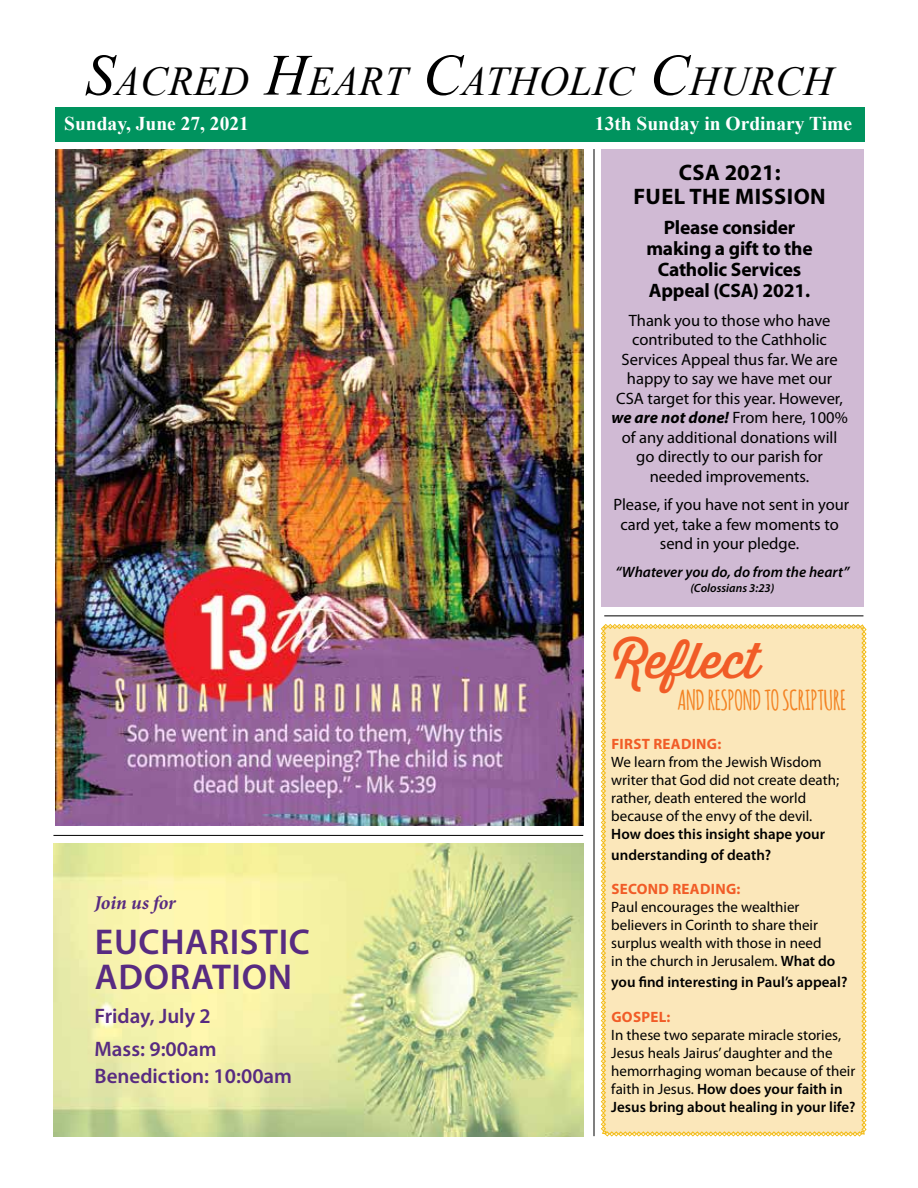
<style>
.page{position:relative;width:918px;height:1188px;background:#fff}
.page>*{position:absolute;margin:0;border:0;box-sizing:border-box;transform-origin:0 0}
.t1{font:500 48.75px "Thirsty Script";color:#f15c27}
.t2{font:italic 40.95px "Times New Roman";letter-spacing:.015em;color:#000}
.t3{font:600 36px/34.5px "Myriad Pro";letter-spacing:.015em;color:#582b81}
.t4{font:700 27px "Amatic";color:#f38222}
.t5{font:700 22.5px/24px "Myriad Pro";letter-spacing:.02em;color:#000;text-align:center}
.t6{font:600 21px/33.8px "Myriad Pro";color:#582b81}
.t7{font:700 19.5px/21px "Myriad Pro";letter-spacing:-.01em;color:#000;text-align:center}
.t8{font:700 19.5px "Times New Roman";color:#fff}
.t9{font:italic 700 19.5px "Minion Pro";letter-spacing:-.005em;color:#582b81}
.t10{font:16.5px/19.5px "Myriad Pro";color:#000;text-align:center}
.t11{font:15px/18px "Myriad Pro";color:#000}
.t12{font:600 15px/21px "Myriad Pro";color:#000}
.t13{font:700 15px "Myriad Pro";letter-spacing:.02em;color:#f15c27}
.t14{font:italic 600 15px "Myriad Pro";color:#000}
.t15{font:italic 600 12px "Myriad Pro";color:#000}
.s1{font-size:58.5px}
.s2{font-weight:700;font-style:italic}
.s3{font-weight:600}
</style>
<div class="page">
<img style="left:53px;top:844px;width:530px;height:292px">
<div style="left:601px;top:624px;width:266px;height:512px;background:#fbe7ba"></div>
<div style="left:55px;top:107px;width:810px;height:35px;background:#00935e"></div>
<hr style="left:604px;top:615px;width:259px;height:1px;background:#000">
<hr style="left:53px;top:835px;width:530px;height:1px;background:#000">
<hr style="left:594px;top:149px;width:1px;height:987px;background:#000">
<img style="left:55px;top:149px;width:529px;height:676px">
<div style="left:601px;top:149px;width:262px;height:458px;background:#d0bad4"></div>
<h2 class="t2" style="left:85px;top:53px;width:754px"><span class="s1">S</span>ACRED <span class="s1">H</span>EART <span class="s1">C</span>ATHOLIC <span class="s1">C</span>HURCH</h2>
<h3 class="t8" style="left:64px;top:110px;width:186px">Sunday, June 27, 2021</h3>
<h3 class="t8" style="left:595px;top:110px;width:259px">13th Sunday in Ordinary Time</h3>
<h3 class="t5" style="left:633px;top:161px;width:194px">CSA 2021:<br>FUEL THE MISSION</h3>
<h3 class="t7" style="left:646px;top:217px;width:168px">Please consider making a gift to the<br>Catholic Services<br>Appeal (CSA) 2021.</h3>
<p class="t10" style="left:611px;top:311px;width:238px">Thank you to those who have contributed to the Cathholic<br>Services Appeal thus far. We are happy to say we have met our<br>CSA target for this year. However, <span class="s2">we are not done!</span> From here, 100% of any additional donations will go directly to our parish for needed improvements.</p>
<p class="t10" style="left:613px;top:495px;width:237px">Please, if you have not sent in your card yet, take a few moments to send in your pledge.</p>
<p class="t14" style="left:616px;top:564px;width:235px">“Whatever you do, do from the heart”</p>
<p class="t15" style="left:690px;top:582px;width:85px">(Colossians 3:23)</p>
<h3 class="t9" style="left:94px;top:889px;width:83px">Join us for</h3>
<h3 class="t3" style="left:95px;top:926px;width:217px">EUCHARISTIC<br>ADORATION</h3>
<h3 class="t6" style="left:94px;top:999px;width:124px">Friday, July 2<br>Mass: 9:00am</h3>
<h3 class="t6" style="left:94px;top:1060px;width:199px">Benediction: 10:00am</h3>
<h1 class="t1" style="left:613px;top:624px;width:148px">Reflect</h1>
<h3 class="t4" style="left:678px;top:681px;width:170px">AND RESPOND TO SCRIPTURE</h3>
<p class="t13" style="left:611px;top:735px;width:111px">FIRST READING:</p>
<p class="t11" style="left:611px;top:753px;width:229px">We learn from the Jewish Wisdom writer that God did not create death; rather, death entered the world because of the envy of the devil.</p>
<p class="t12" style="left:611px;top:823px;width:215px">How does this insight shape your understanding of death?</p>
<p class="t13" style="left:611px;top:881px;width:130px">SECOND READING:</p>
<p class="t11" style="left:611px;top:898px;width:226px">Paul encourages the wealthier believers in Corinth to share their surplus wealth with those in need in the church in Jerusalem. <span class="s3">What do</span></p>
<p class="t12" style="left:611px;top:972px;width:238px">you find interesting in Paul’s appeal?</p>
<p class="t13" style="left:611px;top:1008px;width:61px">GOSPEL:</p>
<p class="t11" style="left:611px;top:1026px;width:246px">In these two separate miracle stories, Jesus heals Jairus’ daughter and the hemorrhaging woman because of their faith in Jesus. <span class="s3">How does your faith in Jesus bring about healing in your life?</span></p>
</div>
